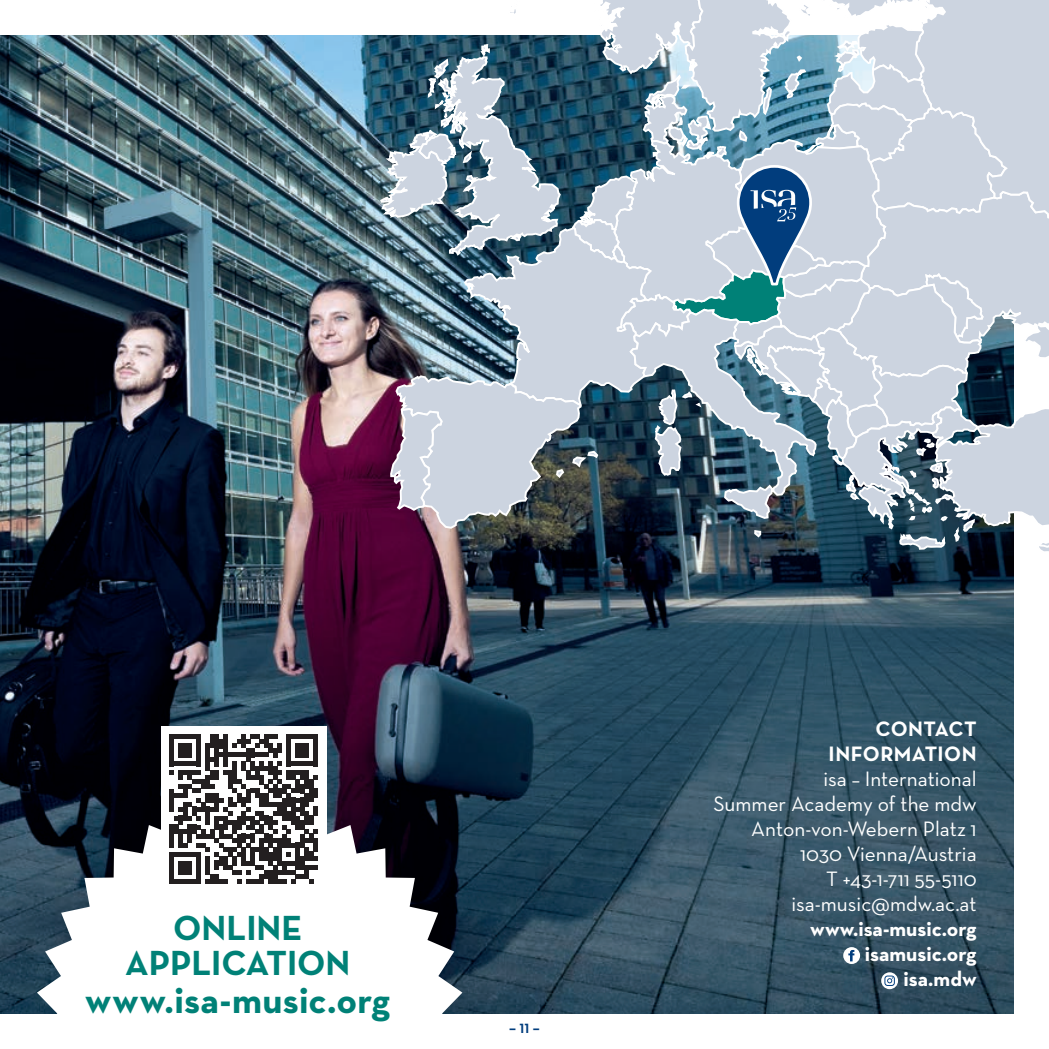
<style>
.page{position:relative;width:1049px;height:1049px;background:#fff}
.page>*{position:absolute;margin:0;border:0;box-sizing:border-box;transform-origin:0 0}
.t1{font:700 38px "Neutraface Text";letter-spacing:.005em;color:#008177}
.t2{font:700 35.5px/35.5px "Neutraface Text";color:#008177;text-align:center}
.t3{font:21.25px/25px "Neutraface Text";color:#fff;text-align:right}
.t4{font:700 21.25px/25px "Neutraface Text";color:#fff;text-align:right}
.t5{font:700 21.25px/25px "Neutraface Text";letter-spacing:.02em;color:#fff;text-align:right}
.t6{font:700 17.5px "Neutraface Display";color:#013d7d}
</style>
<div class="page">
<img style="left:0;top:35px;width:1013px;height:978px">
<svg style="left:37px;top:801px;width:425px;height:213px"></svg>
<svg style="left:379px;top:0;width:670px;height:557px;background:#97a7b4"></svg>
<div style="left:843px;top:947px;width:17px;height:17px;background:#fff;border-radius:50%"></div>
<svg style="left:848px;top:950px;width:6px;height:11px"></svg>
<div style="left:881px;top:972px;width:17px;height:17px;background:#fff;border-radius:50%"></div>
<svg style="left:884px;top:975px;width:11px;height:11px"></svg>
<div style="left:161px;top:726px;width:165px;height:165px;background:#fff"></div>
<svg style="left:169px;top:735px;width:149px;height:148px"></svg>
<h2 class="t2" style="left:125px;top:910px;width:227px">ONLINE<br>APPLICATION</h2>
<h1 class="t1" style="left:85px;top:976px;width:306px">www.isa-music.org</h1>
<p class="t6" style="left:509px;top:1017px;width:32px">– 11 –</p>
<p class="t5" style="left:828px;top:716px;width:150px">CONTACT<br>INFORMATION</p>
<p class="t3" style="left:713px;top:766px;width:265px">isa – International<br>Summer Academy of the mdw<br>Anton-von-Webern Platz 1<br>1030 Vienna/Austria<br>T +43-1-711 55-5110 isa-music@mdw.ac.at</p>
<p class="t4" style="left:810px;top:916px;width:168px">www.isa-music.org isamusic.org isa.mdw</p>
</div>
